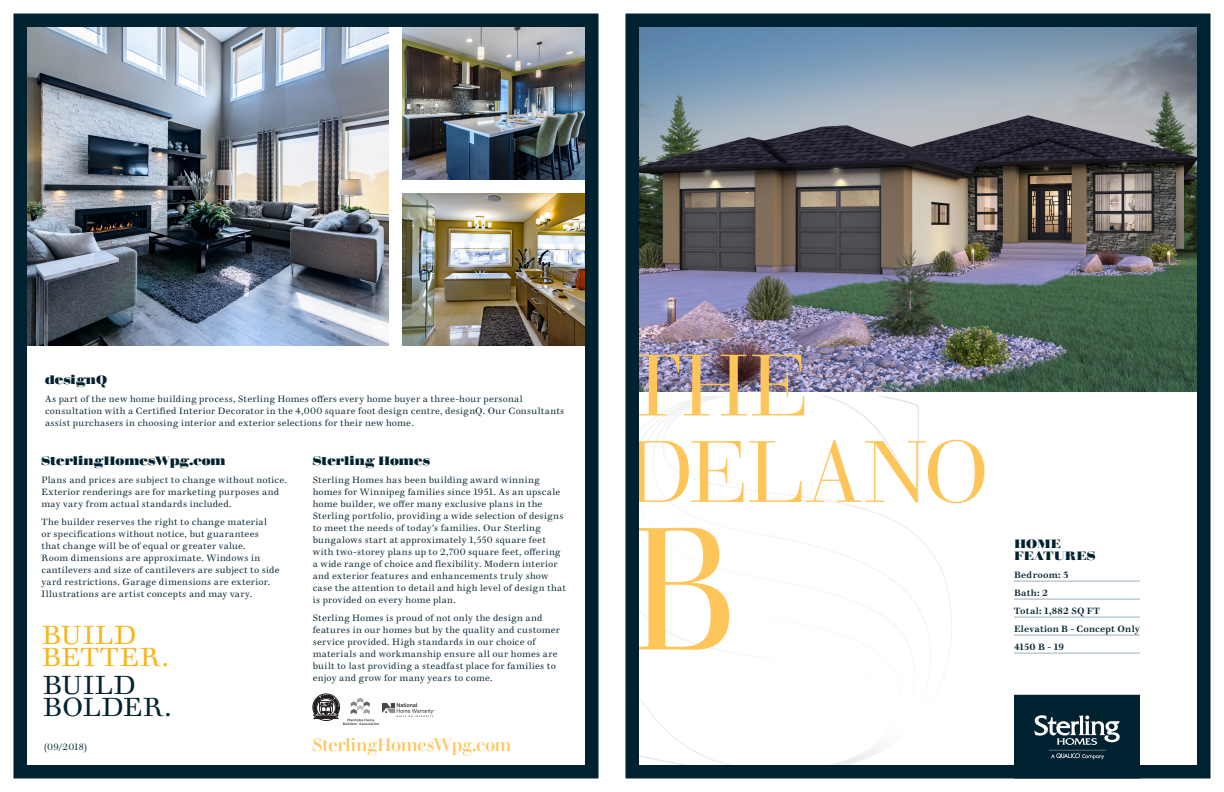
<style>
.page{position:relative;width:1224px;height:792px;background:#fff}
.page>*{position:absolute;margin:0;border:0;box-sizing:border-box;transform-origin:0 0}
.t1{font:172.8px "Walbaum 60 pt";color:#fec65a}
.t2{font:86.4px/86.4px "Walbaum 60 pt";letter-spacing:-.005em;color:#fec65a}
.Sterling_Brochure_Bo{font:300 26px "Walbaum 12 pt";letter-spacing:.055em;color:#fbb416}
.Sterling_Brochure_Bo-2{font:300 26px "Walbaum 12 pt";letter-spacing:.03em;color:#002230}
.Sterling_Copy{font:500 18px "Walbaum 60 pt";letter-spacing:-.005em;color:#fec65a}
.Sterling_Brochure_Su{font:800 12px/12px "Walbaum 60 pt";letter-spacing:.005em;color:#002230}
.Sterling_Brochure_Bo-3{font:300 9px/12px "Walbaum 12 pt";letter-spacing:.025em;color:#002230}
.Sterling_Brochure_Sp{font:600 9px "Walbaum 12 pt";letter-spacing:.02em;color:#002230}
</style>
<div class="page">
<div style="left:626px;top:14px;width:584px;height:764px;border:14px solid #002230"></div>
<div style="left:14px;top:14px;width:584px;height:764px;border:14px solid #002230"></div>
<img style="left:639px;top:27px;width:558px;height:365px">
<img style="left:27px;top:27px;width:361px;height:318px">
<img style="left:402px;top:193px;width:183px;height:152px">
<img style="left:402px;top:27px;width:183px;height:153px">
<img style="left:383px;top:703px;width:52px;height:14px">
<svg style="left:313px;top:694px;width:66px;height:31px"></svg>
<div style="left:639px;top:396px;width:324px;height:369px;background:#fff"></div>
<svg style="left:639px;top:396px;width:313px;height:369px"></svg>
<svg style="left:1014px;top:695px;width:126px;height:84px;background:#183743"></svg>
<hr style="left:1049px;top:750px;width:57px;height:1px;background:#6c6d70">
<hr style="left:1014px;top:581px;width:126px;height:1px;background:#9bafba">
<hr style="left:1014px;top:599px;width:126px;height:1px;background:#9bafba">
<hr style="left:1014px;top:617px;width:126px;height:1px;background:#9bafba">
<hr style="left:1014px;top:635px;width:126px;height:1px;background:#9bafba">
<hr style="left:1014px;top:653px;width:126px;height:1px;background:#9bafba">
<p class="Sterling_Brochure_Su" style="left:45px;top:373px;width:64px">designQ</p>
<p class="Sterling_Brochure_Bo-3" style="left:45px;top:392px;width:521px">As part of the new home building process, Sterling Homes offers every home buyer a three-hour personal consultation with a Certified Interior Decorator in the 4,000 square foot design centre, designQ. Our Consultants assist purchasers in choosing interior and exterior selections for their new home.</p>
<p class="Sterling_Brochure_Su" style="left:313px;top:454px;width:119px">Sterling Homes</p>
<p class="Sterling_Brochure_Bo-3" style="left:313px;top:473px;width:255px">Sterling Homes has been building award winning homes for Winnipeg families since 1951. As an upscale home builder, we offer many exclusive plans in the Sterling portfolio, providing a wide selection of designs to meet the needs of today’s families. Our Sterling bungalows start at approximately 1,550 square feet with two-storey plans up to 2,700 square feet, offering a wide range of choice and flexibility. Modern interior and exterior features and enhancements truly show case the attention to detail and high level of design that is provided on every home plan.</p>
<p class="Sterling_Brochure_Bo-3" style="left:313px;top:611px;width:249px">Sterling Homes is proud of not only the design and features in our homes but by the quality and customer service provided. High standards in our choice of materials and workmanship ensure all our homes are built to last providing a steadfast place for families to enjoy and grow for many years to come.</p>
<p class="Sterling_Brochure_Su" style="left:42px;top:454px;width:186px">SterlingHomesWpg.com</p>
<p class="Sterling_Brochure_Bo-3" style="left:42px;top:473px;width:247px">Plans and prices are subject to change without notice.<br>Exterior renderings are for marketing purposes and may vary from actual standards included.</p>
<p class="Sterling_Brochure_Bo-3" style="left:42px;top:515px;width:240px">The builder reserves the right to change material<br>or specifications without notice, but guarantees that change will be of equal or greater value.<br>Room dimensions are approximate. Windows in cantilevers and size of cantilevers are subject to side yard restrictions. Garage dimensions are exterior.<br>Illustrations are artist concepts and may vary.</p>
<p class="Sterling_Brochure_Bo" style="left:42px;top:610px;width:96px">BUILD</p>
<p class="Sterling_Brochure_Bo" style="left:42px;top:632px;width:128px">BETTER.</p>
<p class="Sterling_Brochure_Bo-2" style="left:43px;top:661px;width:95px">BUILD</p>
<p class="Sterling_Brochure_Bo-2" style="left:43px;top:683px;width:130px">BOLDER.</p>
<p class="Sterling_Brochure_Bo-3" style="left:44px;top:739px;width:45px">(09/2018)</p>
<p class="Sterling_Copy" style="left:312px;top:730px;width:201px">SterlingHomesWpg.com</p>
<p class="t2" style="left:626px;top:334px;width:364px">THE<br>DELANO</p>
<p class="t1" style="left:626px;top:448px;width:112px">B</p>
<p class="Sterling_Brochure_Su" style="left:1014px;top:537px;width:83px">HOME<br>FEATURES</p>
<p class="Sterling_Brochure_Sp" style="left:1014px;top:566px;width:56px">Bedroom: 3</p>
<p class="Sterling_Brochure_Sp" style="left:1014px;top:584px;width:35px">Bath: 2</p>
<p class="Sterling_Brochure_Sp" style="left:1014px;top:602px;width:87px">Total: 1,882 SQ FT</p>
<p class="Sterling_Brochure_Sp" style="left:1014px;top:620px;width:128px">Elevation B - Concept Only</p>
<p class="Sterling_Brochure_Sp" style="left:1014px;top:638px;width:51px">4150 B - 19</p>
</div>
